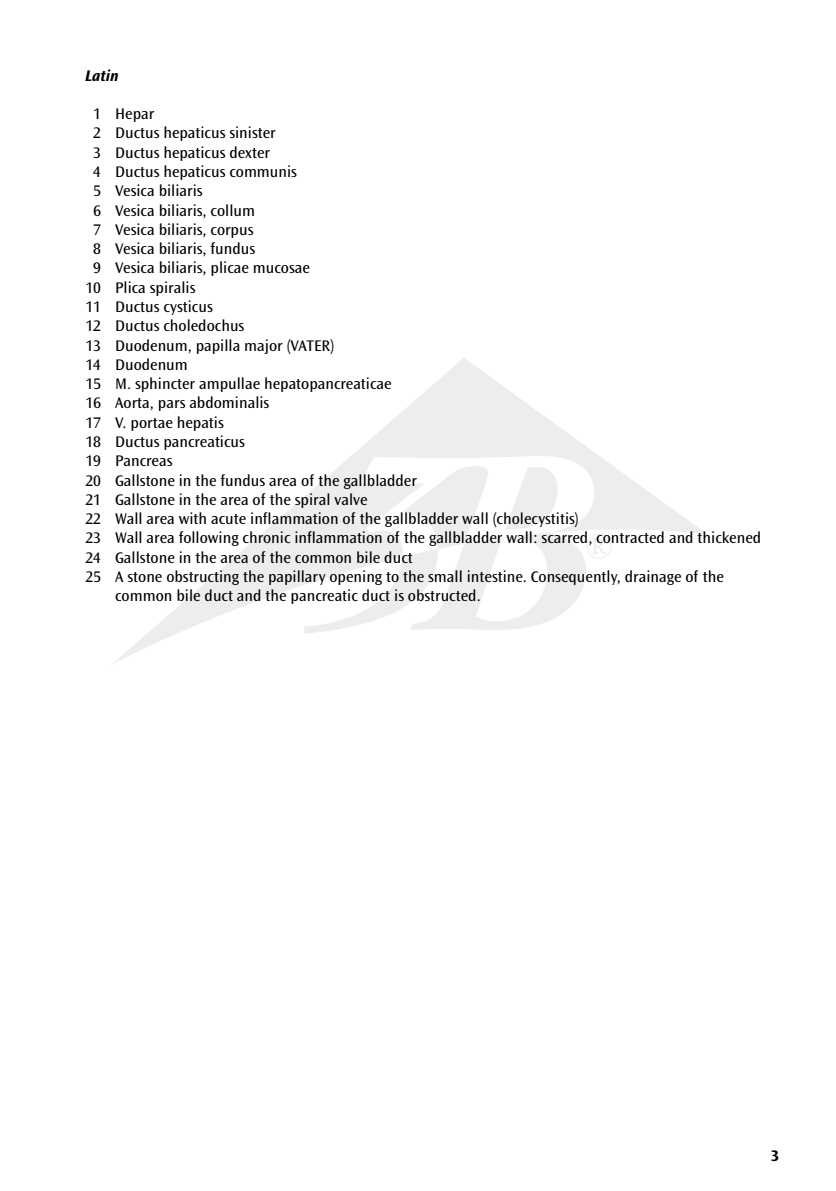
<style>
.page{position:relative;width:836px;height:1191px;background:#fff}
.page>*{position:absolute;margin:0;border:0;box-sizing:border-box;transform-origin:0 0}
.t1{font:36.2px "Perpetua";color:#ededed}
.t2{font:16px "Ocean Sans Std";color:#000}
.t3{font:italic 700 16px "Ocean Sans Std";color:#000}
.t4{font:700 16px "Ocean Sans Std";color:#000}
</style>
<div class="page">
<svg style="left:114px;top:358px;width:593px;height:305px"></svg>
<svg style="left:304px;top:456px;width:289px;height:177px"></svg>
<p class="t3" style="left:85px;top:66px;width:35px">Latin</p>
<p class="t2" style="left:93px;top:105px;width:63px">1 Hepar</p>
<p class="t2" style="left:93px;top:124px;width:184px">2 Ductus hepaticus sinister</p>
<p class="t2" style="left:93px;top:143px;width:178px">3 Ductus hepaticus dexter</p>
<p class="t2" style="left:93px;top:163px;width:205px">4 Ductus hepaticus communis</p>
<p class="t2" style="left:93px;top:182px;width:111px">5 Vesica biliaris</p>
<p class="t2" style="left:93px;top:201px;width:163px">6 Vesica biliaris, collum</p>
<p class="t2" style="left:93px;top:221px;width:161px">7 Vesica biliaris, corpus</p>
<p class="t2" style="left:93px;top:240px;width:163px">8 Vesica biliaris, fundus</p>
<p class="t2" style="left:93px;top:259px;width:218px">9 Vesica biliaris, plicae mucosae</p>
<p class="t2" style="left:85px;top:278px;width:111px">10 Plica spiralis</p>
<p class="t2" style="left:85px;top:298px;width:129px">11 Ductus cysticus</p>
<p class="t2" style="left:85px;top:317px;width:160px">12 Ductus choledochus</p>
<p class="t2" style="left:85px;top:336px;width:250px">13 Duodenum, papilla major (VATER)</p>
<p class="t2" style="left:85px;top:356px;width:104px">14 Duodenum</p>
<p class="t2" style="left:85px;top:375px;width:307px">15 M. sphincter ampullae hepatopancreaticae</p>
<p class="t2" style="left:85px;top:394px;width:185px">16 Aorta, pars abdominalis</p>
<p class="t2" style="left:85px;top:413px;width:140px">17 V. portae hepatis</p>
<p class="t2" style="left:85px;top:433px;width:161px">18 Ductus pancreaticus</p>
<p class="t2" style="left:85px;top:452px;width:88px">19 Pancreas</p>
<p class="t2" style="left:85px;top:471px;width:333px">20 Gallstone in the fundus area of the gallbladder</p>
<p class="t2" style="left:85px;top:491px;width:283px">21 Gallstone in the area of the spiral valve</p>
<p class="t2" style="left:85px;top:510px;width:494px">22 Wall area with acute inflammation of the gallbladder wall (cholecystitis)</p>
<p class="t2" style="left:85px;top:529px;width:677px">23 Wall area following chronic inflammation of the gallbladder wall: scarred, contracted and thickened</p>
<p class="t2" style="left:85px;top:548px;width:328px">24 Gallstone in the area of the common bile duct</p>
<p class="t2" style="left:85px;top:568px;width:639px">25 A stone obstructing the papillary opening to the small intestine. Consequently, drainage of the</p>
<p class="t2" style="left:115px;top:587px;width:367px">common bile duct and the pancreatic duct is obstructed.</p>
<h1 class="t1" style="left:585px;top:529px;width:29px">®</h1>
<p class="t4" style="left:770px;top:1146px;width:10px">3</p>
</div>
